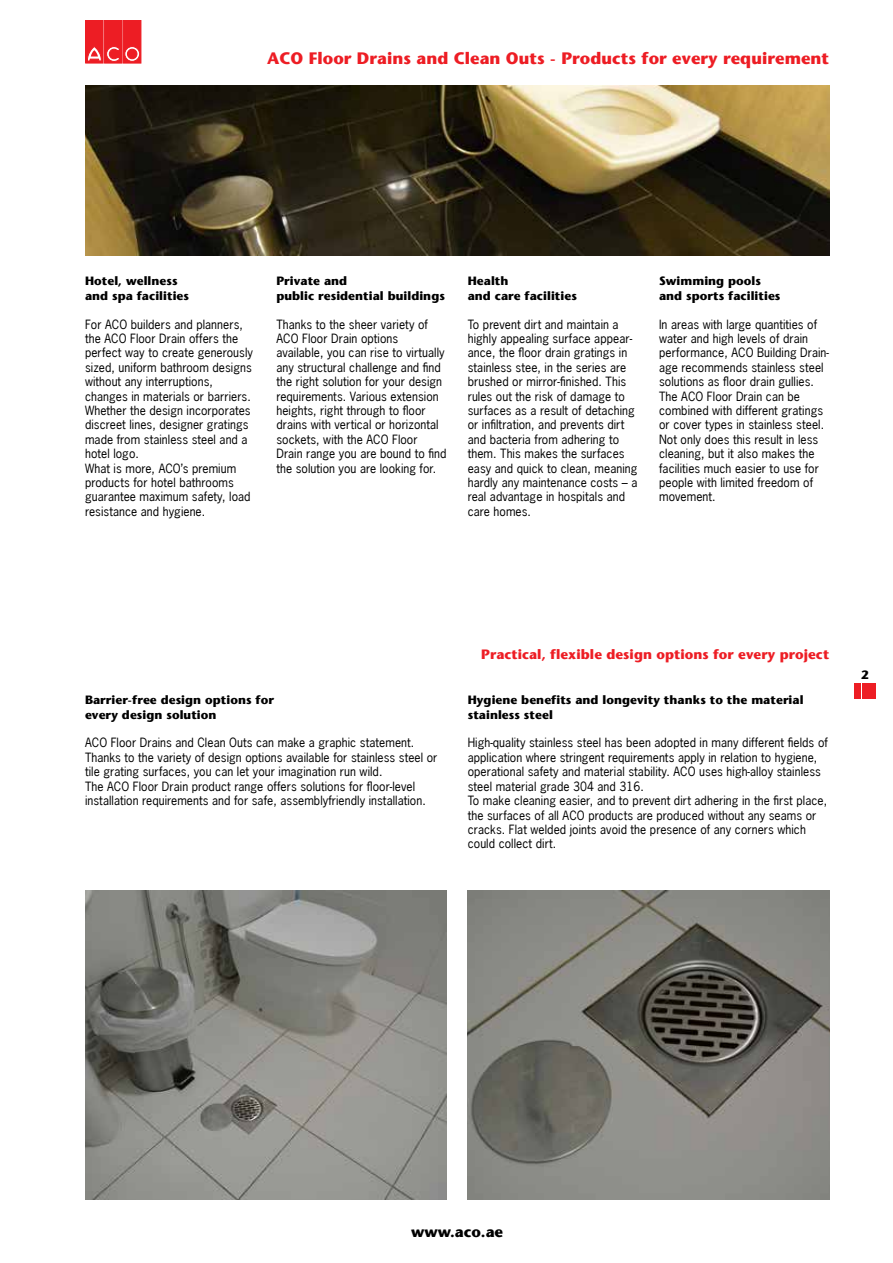
<style>
.page{position:relative;width:893px;height:1263px;background:#fff}
.page>*{position:absolute;margin:0;border:0;box-sizing:border-box;transform-origin:0 0}
.t1{font:700 16.5px "Stone Sans";letter-spacing:.005em;color:#ed1d24}
.t2{font:700 15px "Stone Sans";color:#000}
.t3{font:700 13.5px "Stone Sans";letter-spacing:.005em;color:#ed1d24}
.t4{font:12px/14.4px "News Gothic";letter-spacing:.005em;color:#000}
.t5{font:700 12px/14.4px "Stone Sans";letter-spacing:.005em;color:#000}
</style>
<div class="page">
<div style="left:86px;top:21px;width:17px;height:42px;background:#ed1d24"></div>
<div style="left:86px;top:20px;width:17px;height:43px;border:1px solid #ed1d24"></div>
<div style="left:123px;top:20px;width:18px;height:43px;background:#ed1d24"></div>
<svg style="left:125px;top:47px;width:15px;height:14px"></svg>
<div style="left:125px;top:46px;width:15px;height:15px;border:1px solid #ed1d24;border-radius:50%"></div>
<div style="left:127px;top:49px;width:10px;height:10px;background:#ed1d24;border-radius:50%"></div>
<div style="left:127px;top:49px;width:10px;height:10px;border:1px solid #ed1d24;border-radius:50%"></div>
<div style="left:105px;top:20px;width:17px;height:43px;background:#ed1d24"></div>
<svg style="left:87px;top:46px;width:33px;height:16px"></svg>
<div style="left:855px;top:683px;width:6px;height:16px;background:#ed1d24"></div>
<div style="left:862px;top:683px;width:6px;height:16px;background:#ed1d24"></div>
<div style="left:869px;top:683px;width:6px;height:16px;background:#ed1d24"></div>
<img style="left:85px;top:85px;width:744px;height:170px">
<img style="left:85px;top:891px;width:361px;height:308px">
<img style="left:468px;top:891px;width:361px;height:308px">
<h1 class="t1" style="left:267px;top:48px;width:564px">ACO Floor Drains and Clean Outs - Products for every requirement</h1>
<p class="t5" style="left:85px;top:274px;width:106px">Hotel, wellness and spa facilities</p>
<p class="t4" style="left:85px;top:317px;width:169px">For ACO builders and planners, the ACO Floor Drain offers the perfect way to create generously sized, uniform bathroom designs without any interruptions, changes in materials or barriers.<br>Whether the design incorporates discreet lines, designer gratings made from stainless steel and a hotel logo.<br>What is more, ACO’s premium products for hotel bathrooms guarantee maximum safety, load resistance and hygiene.</p>
<p class="t5" style="left:276px;top:274px;width:170px">Private and<br>public residential buildings</p>
<p class="t4" style="left:276px;top:317px;width:172px">Thanks to the sheer variety of<br>ACO Floor Drain options available, you can rise to virtually any structural challenge and find the right solution for your design requirements. Various extension heights, right through to floor drains with vertical or horizontal sockets, with the ACO Floor<br>Drain range you are bound to find the solution you are looking for.</p>
<p class="t5" style="left:468px;top:274px;width:111px">Health<br>and care facilities</p>
<p class="t4" style="left:468px;top:317px;width:171px">To prevent dirt and maintain a highly appealing surface appear&shy;ance, the floor drain gratings in stainless stee, in the series are brushed or mirror-finished. This rules out the risk of damage to surfaces as a result of detaching or infiltration, and prevents dirt and bacteria from adhering to them. This makes the surfaces easy and quick to clean, meaning hardly any maintenance costs – a real advantage in hospitals and care homes.</p>
<p class="t5" style="left:659px;top:274px;width:123px">Swimming pools and sports facilities</p>
<p class="t4" style="left:659px;top:317px;width:171px">In areas with large quantities of water and high levels of drain performance, ACO Building Drain&shy;age recommends stainless steel solutions as floor drain gullies.<br>The ACO Floor Drain can be combined with different gratings or cover types in stainless steel.<br>Not only does this result in less cleaning, but it also makes the facilities much easier to use for people with limited freedom of movement.</p>
<p class="t5" style="left:85px;top:693px;width:190px">Barrier-free design options for every design solution</p>
<p class="t4" style="left:85px;top:736px;width:354px">ACO Floor Drains and Clean Outs can make a graphic statement.<br>Thanks to the variety of design options available for stainless steel or tile grating surfaces, you can let your imagination run wild.<br>The ACO Floor Drain product range offers solutions for floor-level installation requirements and for safe, assemblyfriendly installation.</p>
<p class="t3" style="left:481px;top:646px;width:350px">Practical, flexible design options for every project</p>
<p class="t5" style="left:468px;top:693px;width:337px">Hygiene benefits and longevity thanks to the material stainless steel</p>
<p class="t4" style="left:468px;top:736px;width:362px">High-quality stainless steel has been adopted in many different fields of application where stringent requirements apply in relation to hygiene, operational safety and material stability. ACO uses high-alloy stainless steel material grade 304 and 316.<br>To make cleaning easier, and to prevent dirt adhering in the first place, the surfaces of all ACO products are produced without any seams or cracks. Flat welded joints avoid the presence of any corners which could collect dirt.</p>
<p class="t5" style="left:861px;top:668px;width:9px">2</p>
<p class="t2" style="left:411px;top:1222px;width:94px">www.aco.ae</p>
</div>
